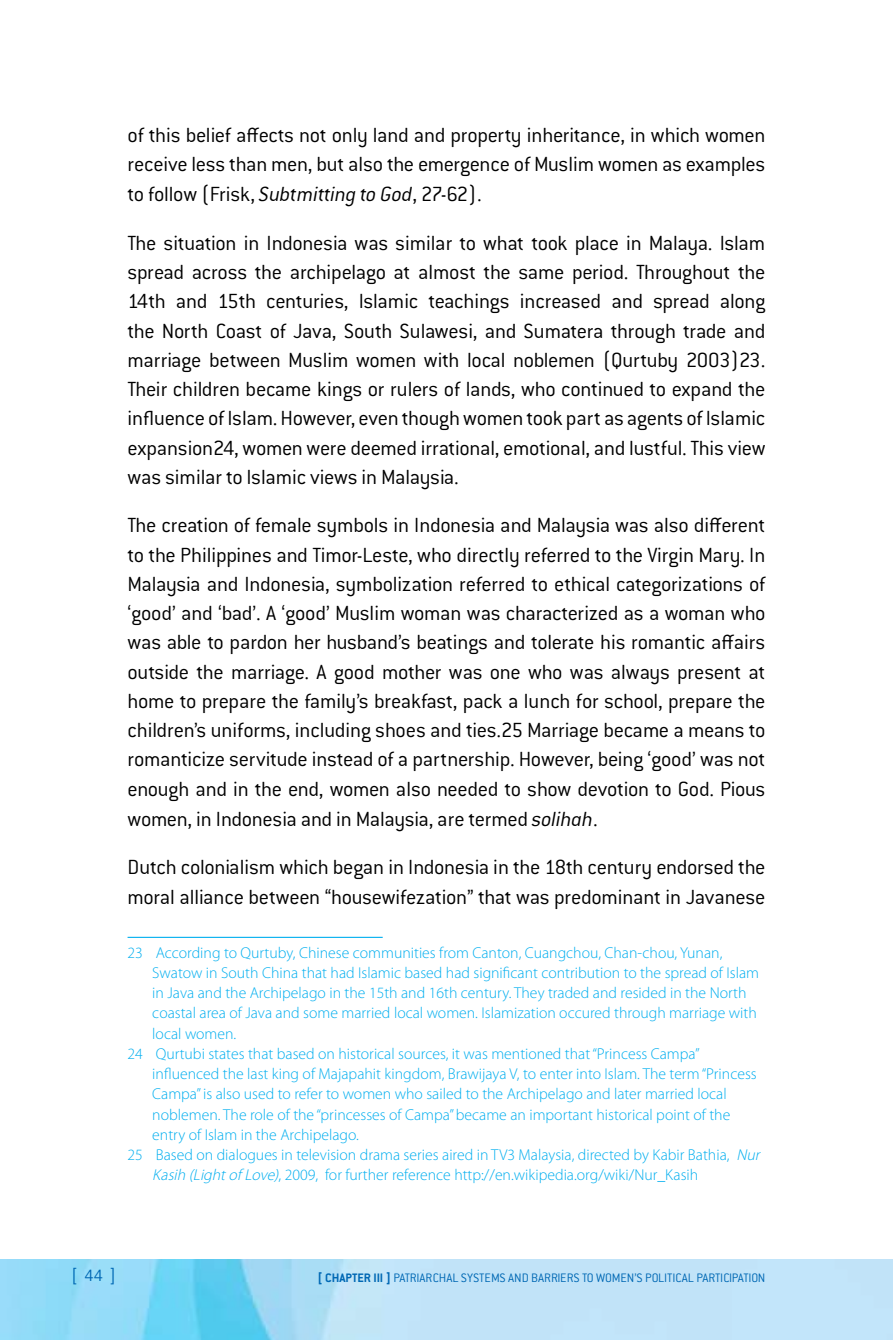
<style>
.page{position:relative;width:893px;height:1340px;background:#fff}
.page>*{position:absolute;margin:0;border:0;box-sizing:border-box;transform-origin:0 0}
.t1{font:300 22.5px/29.2px "Conduit ITC Std";letter-spacing:-.015em;color:#000;text-align:justify}
.t2{font:300 18px "Conduit ITC Std";color:#0068b4}
.t3{font:300 15.75px "Myriad Pro";color:#00aeef}
.t4{font:300 13.5px "Conduit ITC Std";letter-spacing:-.01em;color:#0068b4}
.t5{font:700 13.5px "Conduit ITC Std";color:#0068b4}
.s1{font-style:italic}
.s2{font-weight:300}
</style>
<div class="page">
<img style="left:0;top:1259px;width:893px;height:80px">
<hr style="left:128px;top:936px;width:255px;height:1px;background:#00aeef">
<p class="t1" style="left:128px;top:119px;width:639px">of this belief affects not only land and property inheritance, in which women receive less than men, but also the emergence of Muslim women as examples to follow (Frisk, <span class="s1">Subtmitting to God</span>, 27-62).</p>
<p class="t1" style="left:128px;top:227px;width:639px">The situation in Indonesia was similar to what took place in Malaya. Islam spread across the archipelago at almost the same period. Throughout the 14th and 15th centuries, Islamic teachings increased and spread along the North Coast of Java, South Sulawesi, and Sumatera through trade and marriage between Muslim women with local noblemen (Qurtuby 2003)23.<br>Their children became kings or rulers of lands, who continued to expand the influence of Islam. However, even though women took part as agents of Islamic expansion24, women were deemed irrational, emotional, and lustful. This view was similar to Islamic views in Malaysia.</p>
<p class="t1" style="left:128px;top:510px;width:639px">The creation of female symbols in Indonesia and Malaysia was also different to the Philippines and Timor-Leste, who directly referred to the Virgin Mary. In Malaysia and Indonesia, symbolization referred to ethical categorizations of ‘good’ and ‘bad’. A ‘good’ Muslim woman was characterized as a woman who was able to pardon her husband’s beatings and tolerate his romantic affairs outside the marriage. A good mother was one who was always present at home to prepare the family’s breakfast, pack a lunch for school, prepare the children’s uniforms, including shoes and ties.25 Marriage became a means to romanticize servitude instead of a partnership. However, being ‘good’ was not enough and in the end, women also needed to show devotion to God. Pious women, in Indonesia and in Malaysia, are termed <span class="s1">solihah</span>.</p>
<p class="t1" style="left:128px;top:852px;width:639px">Dutch colonialism which began in Indonesia in the 18th century endorsed the moral alliance between “housewifezation” that was predominant in Javanese</p>
<p class="t3" style="left:128px;top:942px;width:596px">23 According to Qurtuby, Chinese communities from Canton, Cuangchou, Chan-chou, Yunan,</p>
<p class="t3" style="left:152px;top:963px;width:608px">Swatow in South China that had Islamic based had significant contribution to the spread of Islam</p>
<p class="t3" style="left:152px;top:983px;width:596px">in Java and the Archipelago in the 15th and 16th century. They traded and resided in the North</p>
<p class="t3" style="left:152px;top:1003px;width:606px">coastal area of Java and some married local women. Islamization occured through marriage with</p>
<p class="t3" style="left:152px;top:1023px;width:86px">local women.</p>
<p class="t3" style="left:128px;top:1044px;width:574px">24 Qurtubi states that based on historical sources, it was mentioned that “Princess Campa”</p>
<p class="t3" style="left:152px;top:1064px;width:606px">influenced the last king of Majapahit kingdom, Brawijaya V, to enter into Islam. The term “Princess</p>
<p class="t3" style="left:152px;top:1084px;width:576px">Campa” is also used to refer to women who sailed to the Archipelago and later married local</p>
<p class="t3" style="left:152px;top:1104px;width:579px">noblemen. The role of the “princesses of Campa” became an important historical point of the</p>
<p class="t3" style="left:152px;top:1125px;width:208px">entry of Islam in the Archipelago.</p>
<p class="t3" style="left:128px;top:1145px;width:637px">25 Based on dialogues in television drama series aired in TV3 Malaysia, directed by Kabir Bathia, <span class="s1">Nur</span></p>
<p class="t3" style="left:152px;top:1165px;width:547px"><span class="s1">Kasih (Lightof Love)</span>, 2009, for further reference http://en.wikipedia.org/wiki/Nur_Kasih</p>
<p class="t2" style="left:71px;top:1264px;width:46px">[ 44 ]</p>
<p class="t5" style="left:318px;top:1269px;width:89px">[ CHAPTER III ] <span class="s2">Patriarchal</span></p>
<p class="t4" style="left:461px;top:1269px;width:14px">Systems</p>
<p class="t4" style="left:508px;top:1269px;width:37px">and Barriers</p>
<p class="t4" style="left:582px;top:1269px;width:31px">to Women</p>
<p class="t4" style="left:634px;top:1269px;width:24px">’s Political</p>
<p class="t4" style="left:696px;top:1269px;width:13px">Participation</p>
</div>
